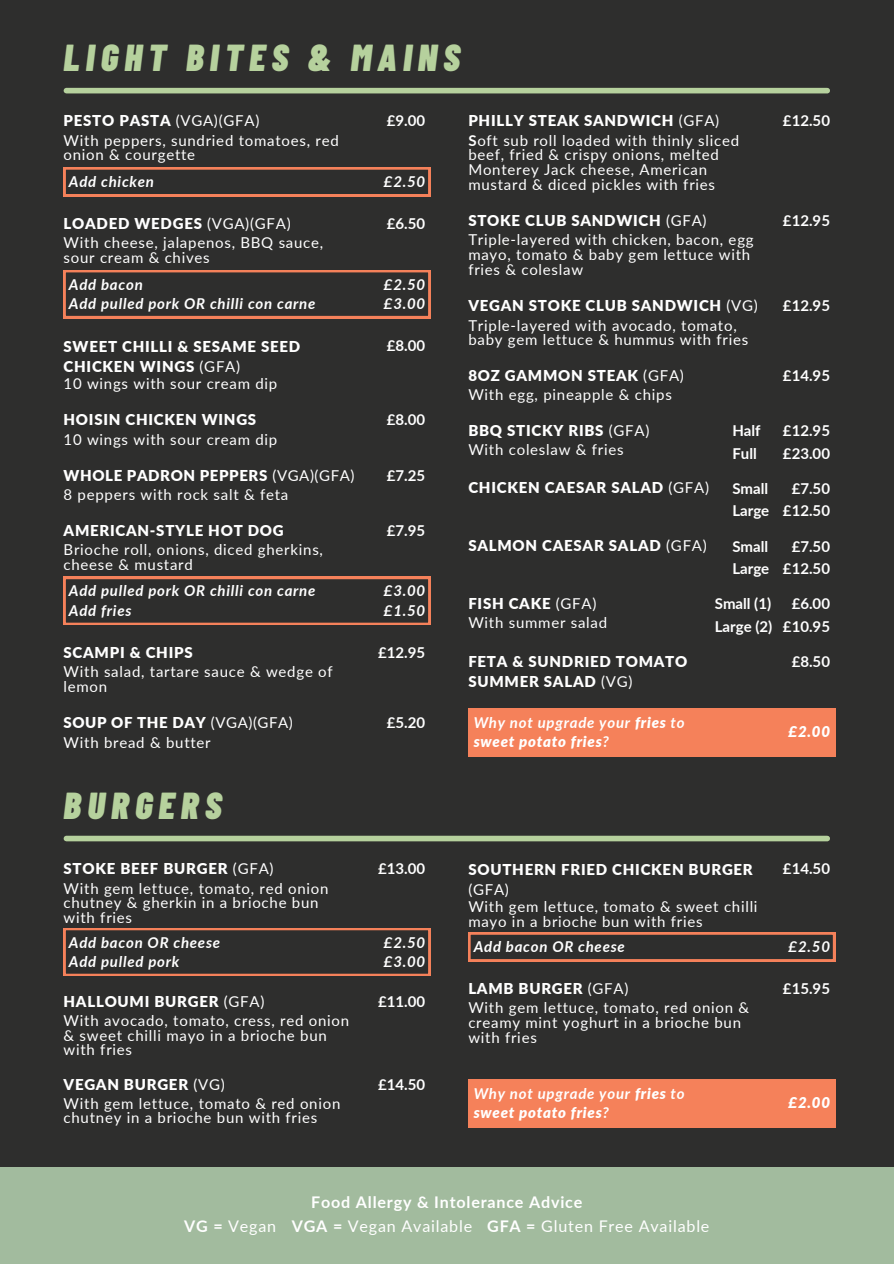
<style>
.page{position:relative;width:894px;height:1264px;background:#fff}
.page>*{position:absolute;margin:0;border:0;box-sizing:border-box;transform-origin:0 0}
.t1{font:italic 900 37.5px "Barlow Condensed";letter-spacing:.165em;color:#b6d19d}
.t2{font:16.05px "Lato";letter-spacing:.05em;color:#fff}
.t3{font:700 16.05px "Lato";letter-spacing:.05em;color:#fff}
.t4{font:15px/19.2px "Lato";letter-spacing:.05em;color:#fff}
.t5{font:900 15px/20.2px "Lato";letter-spacing:.05em;color:#fff}
.t6{font:700 15px "Lato";color:#fff}
.t7{font:italic 700 15px "Lato";letter-spacing:.05em;color:#fff}
.t8{font:italic 900 15px/19.2px "Lato";letter-spacing:.05em;color:#fff}
.s1{font-weight:900}
.s2{font-weight:700}
.s3{font-weight:400}
</style>
<div class="page">
<div style="left:0;top:0;width:893px;height:1263px;background:#2e2e2d"></div>
<div style="left:66px;top:88px;width:761px;height:5px;background:#b6d19d"></div>
<svg style="left:64px;top:167px;width:366px;height:29px"></svg>
<svg style="left:64px;top:577px;width:366px;height:48px"></svg>
<svg style="left:64px;top:928px;width:366px;height:47px"></svg>
<svg style="left:468px;top:932px;width:366px;height:29px"></svg>
<svg style="left:64px;top:270px;width:366px;height:48px"></svg>
<div style="left:468px;top:1079px;width:366px;height:48px;background:#f5815a"></div>
<div style="left:66px;top:835px;width:761px;height:6px;background:#b6d19d"></div>
<div style="left:468px;top:708px;width:366px;height:48px;background:#f5815a"></div>
<div style="left:0;top:1167px;width:893px;height:96px;background:#a2bb9e"></div>
<p class="t1" style="left:64px;top:34px;width:398px">LIGHT BITES &amp; MAINS</p>
<p class="t4" style="left:64px;top:111px;width:276px"><span class="s1">PESTO PASTA</span> (VGA)(GFA)<br>With peppers, sundried tomatoes, red</p>
<p class="t4" style="left:64px;top:145px;width:133px">onion &amp; courgette</p>
<p class="t6" style="left:387px;top:112px;width:40px">£9.00</p>
<h1 class="t7" style="left:69px;top:172px;width:87px">Add chicken</h1>
<p class="t7" style="left:384px;top:172px;width:43px">£2.50</p>
<p class="t4" style="left:468px;top:111px;width:272px"><span class="s1">PHILLY STEAK SANDWICH</span> (GFA)<br><span class="s2">S</span>oft sub roll loaded with thinly sliced</p>
<p class="t4" style="left:468px;top:147px;width:252px;line-height:14.7px">beef, fried &amp; crispy onions, melted<br>Monterey Jack cheese, American mustard &amp; diced pickles with fries</p>
<h3 class="t6" style="left:782px;top:112px;width:49px">£12.50</h3>
<p class="t4" style="left:64px;top:214px;width:261px"><span class="s1">LOADED WEDGES</span> (VGA)(GFA)<br>With cheese, jalapenos, BBQ sauce,</p>
<p class="t4" style="left:64px;top:248px;width:148px">sour cream &amp; chives</p>
<p class="t6" style="left:387px;top:214px;width:40px">£6.50</p>
<p class="t4" style="left:468px;top:211px;width:287px"><span class="s1">STOKE CLUB SANDWICH</span> (GFA)<br>Triple-layered with chicken, bacon, egg</p>
<p class="t4" style="left:468px;top:247px;width:283px;line-height:14.7px">mayo, tomato &amp; baby gem lettuce with fries &amp; coleslaw</p>
<p class="t6" style="left:782px;top:211px;width:49px">£12.95</p>
<p class="t7" style="left:69px;top:275px;width:75px">Add bacon</p>
<h3 class="t7" style="left:69px;top:294px;width:248px">Add pulled pork OR chilli con carne</h3>
<p class="t7" style="left:384px;top:275px;width:43px">£2.50</p>
<h3 class="t7" style="left:384px;top:294px;width:43px">£3.00</h3>
<p class="t5" style="left:64px;top:335px;width:238px">SWEET CHILLI &amp; SESAME SEED<br>CHICKEN WINGS <span class="s3">(GFA)</span></p>
<p class="t4" style="left:64px;top:373px;width:215px">10 wings with sour cream dip</p>
<p class="t6" style="left:387px;top:336px;width:40px">£8.00</p>
<p class="t5" style="left:64px;top:409px;width:194px">HOISIN CHICKEN WINGS</p>
<p class="t4" style="left:64px;top:429px;width:215px">10 wings with sour cream dip</p>
<p class="t6" style="left:387px;top:410px;width:40px">£8.00</p>
<p class="t4" style="left:64px;top:466px;width:292px"><span class="s1">WHOLE PADRON PEPPERS</span> (VGA)(GFA)<br>8 peppers with rock salt &amp; feta</p>
<h3 class="t6" style="left:387px;top:466px;width:40px">£7.25</h3>
<p class="t5" style="left:64px;top:520px;width:221px">AMERICAN-STYLE HOT DOG</p>
<p class="t4" style="left:64px;top:542px;width:261px;line-height:14.7px">Brioche roll, onions, diced gherkins, cheese &amp; mustard</p>
<p class="t6" style="left:387px;top:521px;width:40px">£7.95</p>
<p class="t7" style="left:69px;top:581px;width:248px">Add pulled pork OR chilli con carne</p>
<p class="t7" style="left:69px;top:600px;width:64px">Add fries</p>
<p class="t5" style="left:64px;top:642px;width:131px">SCAMPI &amp; CHIPS</p>
<p class="t4" style="left:64px;top:664px;width:270px;line-height:14.7px">With salad, tartare sauce &amp; wedge of lemon</p>
<p class="t7" style="left:384px;top:581px;width:43px">£3.00</p>
<h3 class="t7" style="left:384px;top:600px;width:43px">£1.50</h3>
<p class="t6" style="left:378px;top:643px;width:49px">£12.95</p>
<p class="t4" style="left:64px;top:713px;width:231px"><span class="s1">SOUP OF THE DAY</span> (VGA)(GFA)<br>With bread &amp; butter</p>
<p class="t6" style="left:387px;top:713px;width:40px">£5.20</p>
<p class="t1" style="left:64px;top:781px;width:160px">BURGERS</p>
<p class="t4" style="left:468px;top:296px;width:291px"><span class="s1">VEGAN STOKE CLUB SANDWICH</span> (VG)<br>Triple-layered with avocado, tomato,</p>
<p class="t4" style="left:468px;top:330px;width:281px">baby gem lettuce &amp; hummus with fries</p>
<p class="t6" style="left:782px;top:296px;width:49px">£12.95</p>
<p class="t4" style="left:468px;top:365px;width:217px"><span class="s1">8OZ GAMMON STEAK</span> (GFA)<br>With egg, pineapple &amp; chips</p>
<h3 class="t6" style="left:782px;top:366px;width:49px">£14.95</h3>
<p class="t4" style="left:468px;top:420px;width:182px"><span class="s1">BBQ STICKY RIBS</span> (GFA)<br>With coleslaw &amp; fries</p>
<p class="t6" style="left:782px;top:421px;width:49px">£12.95</p>
<h1 class="t6" style="left:732px;top:421px;width:30px">Half</h1>
<p class="t6" style="left:732px;top:443px;width:26px">Full</p>
<p class="t6" style="left:782px;top:443px;width:49px">£23.00</p>
<p class="t5" style="left:468px;top:477px;width:242px">CHICKEN CAESAR SALAD <span class="s3">(GFA)</span></p>
<h3 class="t6" style="left:791px;top:479px;width:40px">£7.50</h3>
<p class="t6" style="left:782px;top:501px;width:49px">£12.50</p>
<p class="t6" style="left:732px;top:479px;width:37px">Small</p>
<h3 class="t6" style="left:732px;top:501px;width:38px">Large</h3>
<p class="t5" style="left:468px;top:535px;width:240px">SALMON CAESAR SALAD <span class="s3">(GFA)</span></p>
<h3 class="t6" style="left:791px;top:536px;width:40px">£7.50</h3>
<p class="t6" style="left:782px;top:559px;width:49px">£12.50</p>
<h3 class="t6" style="left:732px;top:536px;width:37px">Small</h3>
<p class="t6" style="left:732px;top:559px;width:38px">Large</p>
<p class="t4" style="left:468px;top:593px;width:140px"><span class="s1">FISH CAKE</span> (GFA)<br>With summer salad</p>
<h3 class="t6" style="left:791px;top:594px;width:40px">£6.00</h3>
<p class="t6" style="left:714px;top:594px;width:58px">Small (1)</p>
<p class="t6" style="left:714px;top:617px;width:59px">Large (2)</p>
<p class="t6" style="left:782px;top:617px;width:49px">£10.95</p>
<p class="t5" style="left:468px;top:651px;width:220px">FETA &amp; SUNDRIED TOMATO<br>SUMMER SALAD <span class="s3">(VG)</span></p>
<p class="t6" style="left:791px;top:652px;width:40px">£8.50</p>
<p class="t8" style="left:473px;top:712px;width:212px"><span class="s2">Why not upgrade your</span> fries <span class="s2">to </span>sweet potato fries<span class="s2">?</span></p>
<p class="t8" style="left:788px;top:722px;width:43px">£2.00</p>
<p class="t4" style="left:64px;top:859px;width:266px"><span class="s1">STOKE BEEF BURGER</span> (GFA)<br>With gem lettuce, tomato, red onion</p>
<p class="t4" style="left:64px;top:895px;width:256px;line-height:14.7px">chutney &amp; gherkin in a brioche bun with fries</p>
<p class="t7" style="left:69px;top:932px;width:153px">Add bacon OR cheese</p>
<h3 class="t7" style="left:69px;top:951px;width:112px">Add pulled pork</h3>
<p class="t4" style="left:64px;top:991px;width:287px"><span class="s1">HALLOUMI BURGER</span> (GFA)<br>With avocado, tomato, cress, red onion</p>
<p class="t4" style="left:64px;top:1027px;width:265px;line-height:14.7px">&amp; sweet chilli mayo in a brioche bun with fries</p>
<p class="t4" style="left:64px;top:1074px;width:278px"><span class="s1">VEGAN BURGER</span> (VG)<br>With gem lettuce, tomato &amp; red onion</p>
<p class="t4" style="left:64px;top:1107px;width:255px">chutney in a brioche bun with fries</p>
<h3 class="t6" style="left:378px;top:859px;width:49px">£13.00</h3>
<p class="t5" style="left:468px;top:858px;width:286px">SOUTHERN FRIED CHICKEN BURGER</p>
<p class="t4" style="left:468px;top:880px;width:290px;line-height:16.8px">(GFA)<br>With gem lettuce, tomato &amp; sweet chilli</p>
<p class="t4" style="left:468px;top:911px;width:236px">mayo in a brioche bun with fries</p>
<p class="t6" style="left:782px;top:859px;width:49px">£14.50</p>
<p class="t7" style="left:384px;top:932px;width:43px">£2.50</p>
<p class="t7" style="left:384px;top:951px;width:43px">£3.00</p>
<h3 class="t6" style="left:378px;top:991px;width:49px">£11.00</h3>
<p class="t6" style="left:378px;top:1074px;width:49px">£14.50</p>
<p class="t7" style="left:473px;top:937px;width:153px">Add bacon OR cheese</p>
<p class="t7" style="left:788px;top:937px;width:43px">£2.50</p>
<p class="t4" style="left:468px;top:978px;width:282px"><span class="s1">LAMB BURGER</span> (GFA)<br>With gem lettuce, tomato, red onion &amp;</p>
<p class="t4" style="left:468px;top:1014px;width:274px;line-height:14.7px">creamy mint yoghurt in a brioche bun with fries</p>
<p class="t6" style="left:782px;top:979px;width:49px">£15.95</p>
<p class="t8" style="left:473px;top:1083px;width:212px"><span class="s2">Why not upgrade your</span> fries <span class="s2">to </span>sweet potato fries<span class="s2">?</span></p>
<p class="t8" style="left:788px;top:1092px;width:43px">£2.00</p>
<p class="t3" style="left:311px;top:1192px;width:272px">Food Allergy &amp; Intolerance Advice</p>
<h3 class="t2" style="left:184px;top:1215px;width:526px"><span class="s2">VG =</span> Vegan <span class="s2">VGA =</span> Vegan Available <span class="s2">GFA =</span> Gluten Free Available</h3>
</div>
